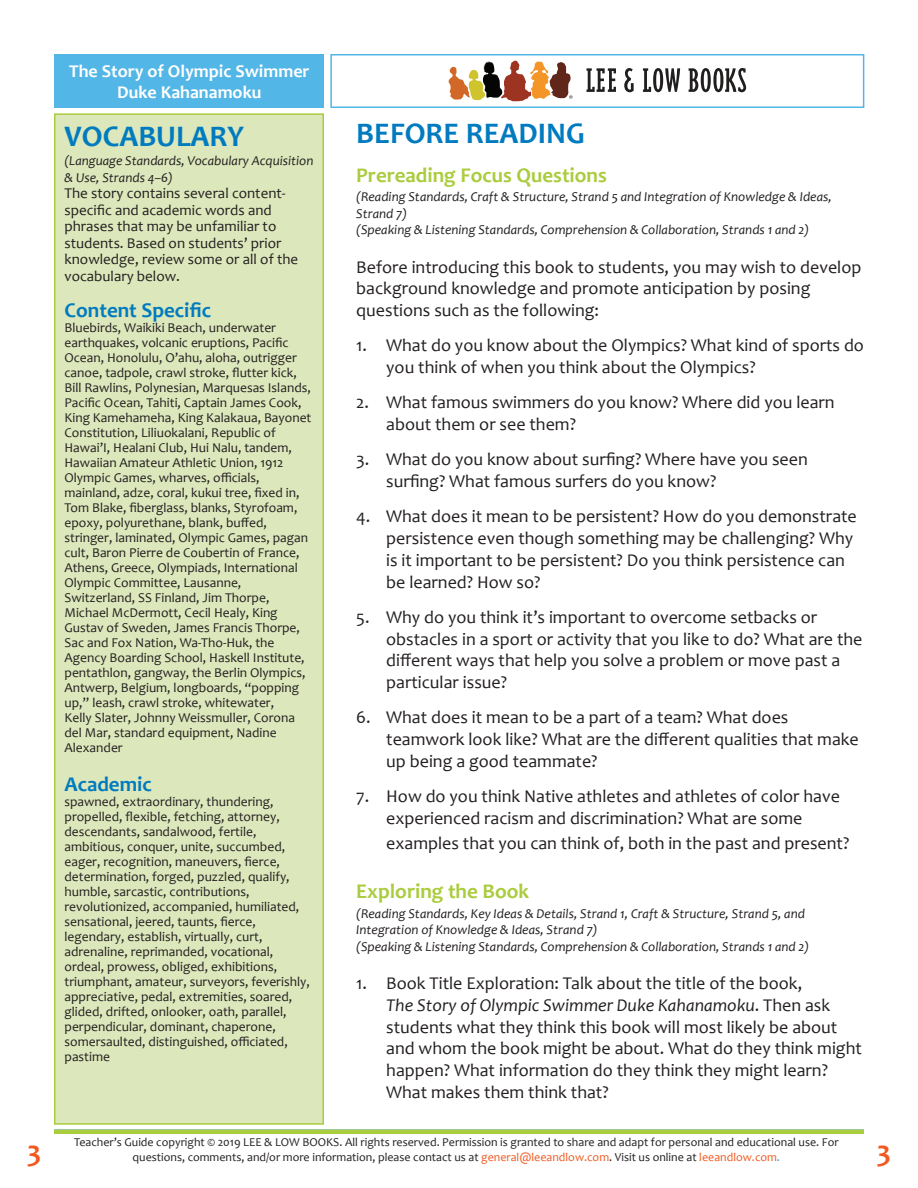
<style>
.page{position:relative;width:918px;height:1188px;background:#fff}
.page>*{position:absolute;margin:0;border:0;box-sizing:border-box;transform-origin:0 0}
.Blue_Single_Column_H{font:700 30px "Candara";color:#007bbf}
.t1{font:700 30px "Candara";color:#f15921}
.Green_Running_heads{font:700 21px "Candara";color:#aacc3e}
.text{font:700 21px "Candara";color:#007bbf}
.text-2{font:18px/21.8px "Candara";color:#231f20}
.t2{font:700 18px/21.6px "Candara";color:#fff;text-align:center}
.text-3{font:15px/16.5px "Candara";color:#231f20}
.text-4{font:13.5px/15px "Candara";color:#231f20}
.small_italic_subhead{font:italic 13.5px/16.5px "Candara";color:#231f20}
.t3{font:12px/14.4px "Candara";color:#231f20;text-align:center}
.s1{font-style:italic}
.s2{color:#f15921}
.s3{color:#0f9bd3}
</style>
<div class="page">
<div style="left:54px;top:54px;width:270px;height:54px;background:#52b6e7"></div>
<svg style="left:449px;top:61px;width:123px;height:40px"></svg>
<svg style="left:587px;top:68px;width:159px;height:24px"></svg>
<div style="left:330px;top:54px;width:534px;height:54px;border:2px solid #52b6e7"></div>
<hr style="left:54px;top:1130px;width:810px;height:4px;background:#aacc3e">
<div style="left:55px;top:114px;width:268px;height:1010px;background:#dce7bb"></div>
<div style="left:54px;top:113px;width:270px;height:1012px;border:2px solid #aacc3e"></div>
<p class="t1" style="left:27px;top:1133px;width:16px">3</p>
<h3 class="t2" style="left:69px;top:60px;width:242px">The Story of Olympic Swimmer<br>Duke Kahanamoku</h3>
<p class="Blue_Single_Column_H" style="left:64px;top:117px;width:181px">VOCABULARY</p>
<p class="small_italic_subhead" style="left:64px;top:152px;width:251px">(Language Standards, Vocabulary Acquisition &amp; Use, Strands 4–6)</p>
<p class="text-3" style="left:64px;top:185px;width:235px">The story contains several content&shy;specific and academic words and phrases that may be unfamiliar to students. Based on students’ prior knowledge, review some or all of the vocabulary below.</p>
<p class="text" style="left:64px;top:297px;width:148px">Content Specific</p>
<p class="text-4" style="left:64px;top:320px;width:248px">Bluebirds, Waikiki Beach, underwater earthquakes, volcanic eruptions, Pacific Ocean, Honolulu, O’ahu, aloha, outrigger canoe, tadpole, crawl stroke, flutter kick, Bill Rawlins, Polynesian, Marquesas Islands, Pacific Ocean, Tahiti, Captain James Cook, King Kamehameha, King Kalakaua, Bayonet Constitution, Liliuokalani, Republic of Hawai’I, Healani Club, Hui Nalu, tandem, Hawaiian Amateur Athletic Union, 1912<br>Olympic Games, wharves, officials, mainland, adze, coral, kukui tree, fixed in, Tom Blake, fiberglass, blanks, Styrofoam, epoxy, polyurethane, blank, buffed, stringer, laminated, Olympic Games, pagan cult, Baron Pierre de Coubertin of France, Athens, Greece, Olympiads, International Olympic Committee, Lausanne, Switzerland, SS Finland, Jim Thorpe, Michael McDermott, Cecil Healy, King Gustav of Sweden, James Francis Thorpe, Sac and Fox Nation, Wa-Tho-Huk, the Agency Boarding School, Haskell Institute, pentathlon, gangway, the Berlin Olympics, Antwerp, Belgium, longboards, “popping up,” leash, crawl stroke, whitewater,<br>Kelly Slater, Johnny Weissmuller, Corona del Mar, standard equipment, Nadine Alexander</p>
<p class="text" style="left:64px;top:771px;width:89px">Academic</p>
<p class="text-4" style="left:64px;top:794px;width:247px">spawned, extraordinary, thundering, propelled, flexible, fetching, attorney, descendants, sandalwood, fertile, ambitious, conquer, unite, succumbed, eager, recognition, maneuvers, fierce, determination, forged, puzzled, qualify, humble, sarcastic, contributions, revolutionized, accompanied, humiliated, sensational, jeered, taunts, fierce, legendary, establish, virtually, curt, adrenaline, reprimanded, vocational, ordeal, prowess, obliged, exhibitions, triumphant, amateur, surveyors, feverishly, appreciative, pedal, extremities, soared, glided, drifted, onlooker, oath, parallel, perpendicular, dominant, chaperone, somersaulted, distinguished, officiated, pastime</p>
<p class="Blue_Single_Column_H" style="left:356px;top:115px;width:230px">BEFORE READING</p>
<p class="Green_Running_heads" style="left:356px;top:162px;width:252px">Prereading Focus Questions</p>
<p class="small_italic_subhead" style="left:356px;top:189px;width:477px">(Reading Standards, Craft &amp; Structure, Strand 5 and Integration of Knowledge &amp; Ideas,<br>Strand 7)</p>
<p class="small_italic_subhead" style="left:356px;top:222px;width:454px">(Speaking &amp; Listening Standards, Comprehension &amp; Collaboration, Strands 1 and 2)</p>
<p class="text-2" style="left:356px;top:256px;width:507px">Before introducing this book to students, you may wish to develop background knowledge and promote anticipation by posing questions such as the following:</p>
<p class="text-2" style="left:386px;top:335px;width:479px;text-indent:-30px">1. What do you know about the Olympics? What kind of sports do you think of when you think about the Olympics?</p>
<p class="text-2" style="left:386px;top:392px;width:450px;text-indent:-30px">2. What famous swimmers do you know? Where did you learn about them or see them?</p>
<p class="text-2" style="left:386px;top:449px;width:423px;text-indent:-30px">3. What do you know about surfing? Where have you seen surfing? What famous surfers do you know?</p>
<p class="text-2" style="left:386px;top:506px;width:472px;text-indent:-30px">4. What does it mean to be persistent? How do you demonstrate persistence even though something may be challenging? Why is it important to be persistent? Do you think persistence can be learned? How so?</p>
<p class="text-2" style="left:386px;top:606px;width:478px;text-indent:-30px">5. Why do you think it’s important to overcome setbacks or obstacles in a sport or activity that you like to do? What are the different ways that help you solve a problem or move past a particular issue?</p>
<p class="text-2" style="left:386px;top:707px;width:474px;text-indent:-30px">6. What does it mean to be a part of a team? What does teamwork look like? What are the different qualities that make up being a good teammate?</p>
<p class="text-2" style="left:356px;top:785px;width:485px;text-align:center">7. How do you think Native athletes and athletes of color have experienced racism and discrimination? What are some</p>
<p class="text-2" style="left:386px;top:832px;width:465px">examples that you can think of, both in the past and present?</p>
<p class="Green_Running_heads" style="left:356px;top:878px;width:175px">Exploring the Book</p>
<p class="small_italic_subhead" style="left:356px;top:905px;width:450px">(Reading Standards, Key Ideas &amp; Details, Strand 1, Craft &amp; Structure, Strand 5, and<br>Integration of Knowledge &amp; Ideas, Strand 7)</p>
<p class="small_italic_subhead" style="left:356px;top:938px;width:454px">(Speaking &amp; Listening Standards, Comprehension &amp; Collaboration, Strands 1 and 2)</p>
<p class="text-2" style="left:386px;top:972px;width:477px;text-indent:-30px">1. Book Title Exploration: Talk about the title of the book,<br><span class="s1">The Story of Olympic Swimmer Duke Kahanamoku</span>. Then ask students what they think this book will most likely be about and whom the book might be about. What do they think might happen? What information do they think they might learn?<br>What makes them think that?</p>
<p class="t3" style="left:74px;top:1135px;width:766px">Teacher’s Guide copyright © 2019 LEE &amp; LOW BOOKS. All rights reserved. Permission is granted to share and adapt for personal and educational use. For questions, comments, and/or more information, please contact us at <span class="s2">general@leeandlow.com</span>. Visit us online at <span class="s2">leeandlow.com</span><span class="s3">.</span></p>
<h1 class="t1" style="left:877px;top:1133px;width:16px">3</h1>
</div>
